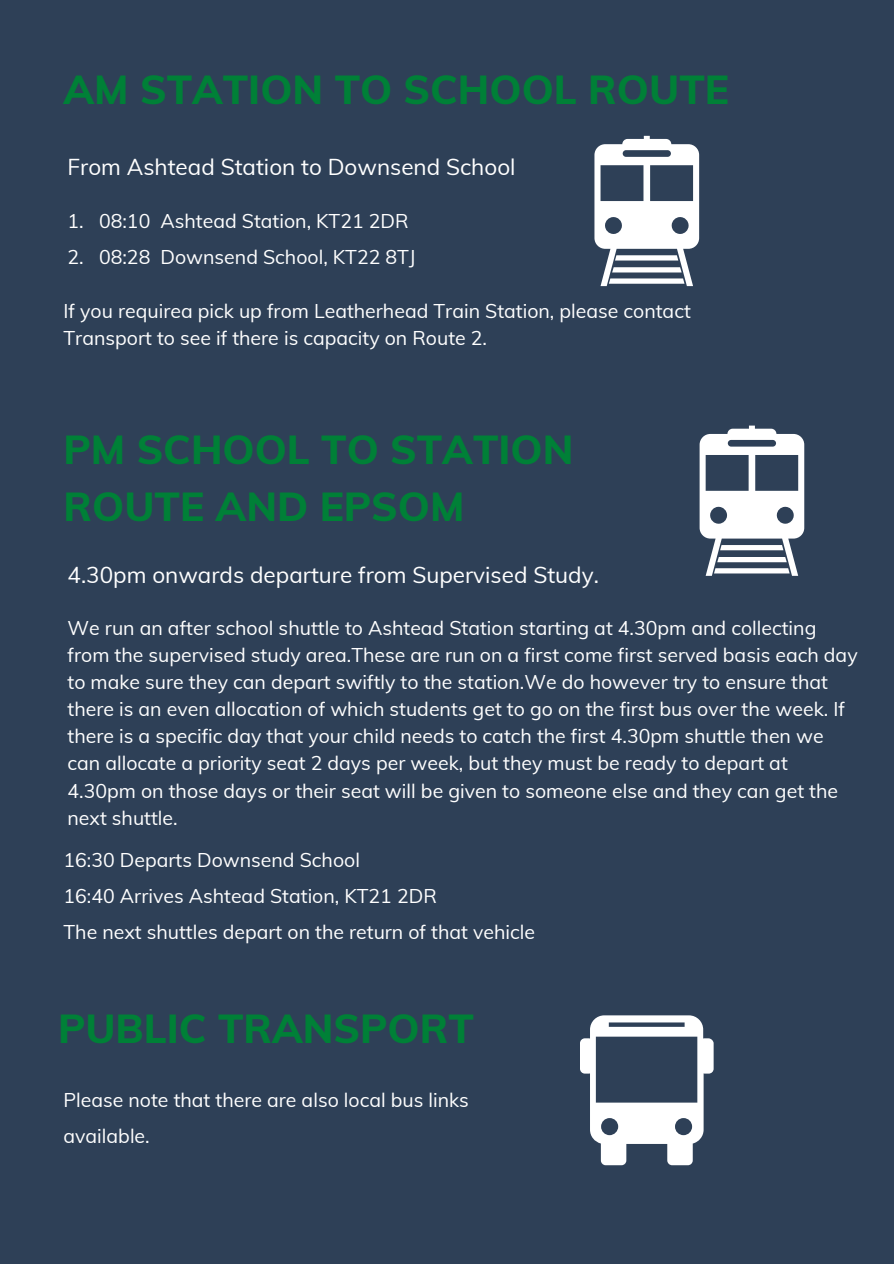
<style>
.page{position:relative;width:894px;height:1264px;background:#fff}
.page>*{position:absolute;margin:0;border:0;box-sizing:border-box;transform-origin:0 0}
.t1{font:800 40.5px/56.2px "Muli";color:#008037}
.t2{font:22.5px "Muli";color:#fff}
.t3{font:19.5px/27px "Muli";color:#fff}
</style>
<div class="page">
<div style="left:0;top:0;width:893px;height:1263px;background:#2e4057"></div>
<svg style="left:594px;top:136px;width:105px;height:150px"></svg>
<svg style="left:699px;top:425px;width:105px;height:151px"></svg>
<svg style="left:580px;top:1015px;width:133px;height:150px"></svg>
<h1 class="t1" style="left:63px;top:60px;width:666px">AM STATION TO SCHOOL ROUTE</h1>
<h2 class="t2" style="left:67px;top:152px;width:449px">From Ashtead Station to Downsend School</h2>
<p class="t3" style="left:67px;top:207px;width:342px">1. 08:10 Ashtead Station, KT21 2DR</p>
<p class="t3" style="left:67px;top:243px;width:349px">2. 08:28 Downsend School, KT22 8TJ</p>
<p class="t3" style="left:63px;top:297px;width:628px">If you requirea pick up from Leatherhead Train Station, please contact<br>Transport to see if there is capacity on Route 2.</p>
<p class="t1" style="left:63px;top:421px;width:511px">PM SCHOOL TO STATION<br>ROUTE AND EPSOM</p>
<p class="t2" style="left:67px;top:560px;width:532px">4.30pm onwards departure from Supervised Study.</p>
<h1 class="t3" style="left:67px;top:614px;width:791px">We run an after school shuttle to Ashtead Station starting at 4.30pm and collecting from the supervised study area.These are run on a first come first served basis each day to make sure they can depart swiftly to the station.We do however try to ensure that there is an even allocation of which students get to go on the first bus over the week. If there is a specific day that your child needs to catch the first 4.30pm shuttle then we can allocate a priority seat 2 days per week, but they must be ready to depart at 4.30pm on those days or their seat will be given to someone else and they can get the next shuttle.</h1>
<p class="t3" style="left:63px;top:846px;width:298px">16:30 Departs Downsend School</p>
<p class="t3" style="left:63px;top:882px;width:375px">16:40 Arrives Ashtead Station, KT21 2DR</p>
<h1 class="t3" style="left:63px;top:918px;width:473px">The next shuttles depart on the return of that vehicle</h1>
<h2 class="t1" style="left:58px;top:999px;width:417px">PUBLIC TRANSPORT</h2>
<p class="t3" style="left:63px;top:1086px;width:407px">Please note that there are also local bus links</p>
<p class="t3" style="left:63px;top:1122px;width:88px">available.</p>
</div>
